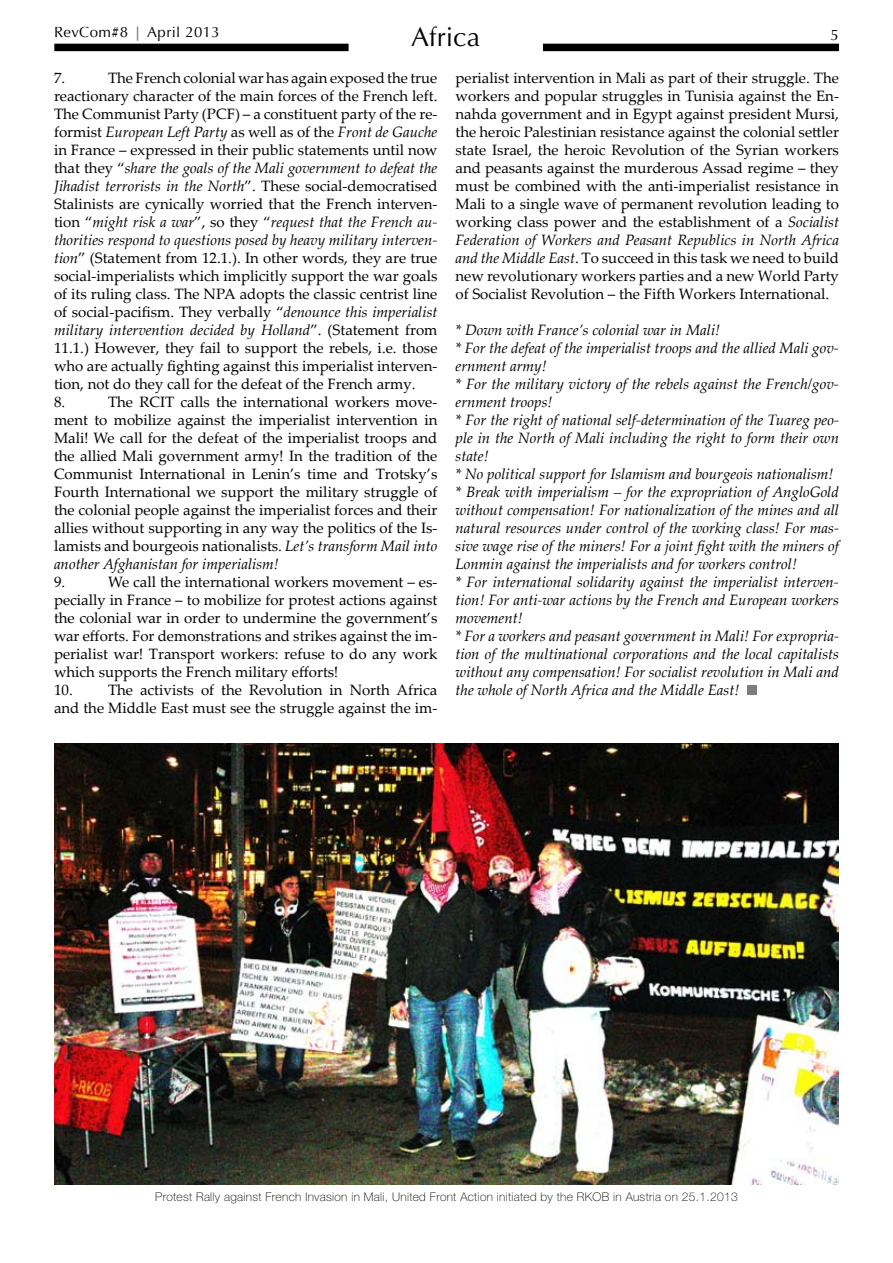
<style>
.page{position:relative;width:893px;height:1263px;background:#fff}
.page>*{position:absolute;margin:0;border:0;box-sizing:border-box;transform-origin:0 0}
.t1{font:27px "Optima LT Std";color:#000}
.t2{font:15px/18px "Palatino Linotype";color:#000;text-align:justify}
.t3{font:italic 15px/18px "Palatino Linotype";color:#000}
.t4{font:15px "Optima LT Std";letter-spacing:.025em;color:#000}
.t5{font:100 12px "Helvetica Neue LT Std";letter-spacing:.025em;color:#000}
.s1{font-weight:700;color:#77787b}
.s2{font-style:italic}
</style>
<div class="page">
<div style="left:54px;top:44px;width:785px;height:7px;background:#000"></div>
<div style="left:349px;top:26px;width:193px;height:39px;background:#fff"></div>
<svg style="left:747px;top:685px;width:9px;height:9px"></svg>
<img style="left:54px;top:743px;width:785px;height:441px">
<h1 class="t1" style="left:411px;top:21px;width:71px">Africa</h1>
<p class="t4" style="left:54px;top:23px;width:167px">RevCom#8 <span class="s1">|</span> April 2013</p>
<p class="t4" style="left:831px;top:26px;width:10px">5</p>
<p class="t2" style="left:54px;top:68px;width:13px">7.</p>
<p class="t2" style="left:455px;top:68px;width:385px">perialist intervention in Mali as part of their struggle. The workers and popular struggles in Tunisia against the En&shy;nahda government and in Egypt against president Mursi, the heroic Palestinian resistance against the colonial settler state Israel, the heroic Revolution of the Syrian workers and peasants against the murderous Assad regime – they must be combined with the anti-imperialist resistance in Mali to a single wave of permanent revolution leading to working class power and the establishment of a <span class="s2">Socialist Federation of Workers and Peasant Republics in North Africa and the Middle East</span>. To succeed in this task we need to build new revolutionary workers parties and a new World Party of Socialist Revolution – the Fifth Workers International.</p>
<p class="t3" style="left:455px;top:320px;width:385px">* Down with France’s colonial war in Mali!<br>* For the defeat of the imperialist troops and the allied Mali gov&shy;ernment army!<br>* For the military victory of the rebels against the French/gov&shy;ernment troops!<br>* For the right of national self-determination of the Tuareg peo&shy;ple in the North of Mali including the right to form their own state!<br>* No political support for Islamism and bourgeois nationalism! * Break with imperialism – for the expropriation of AngloGold without compensation! For nationalization of the mines and all natural resources under control of the working class! For mas&shy;sive wage rise of the miners! For a joint fight with the miners of Lonmin against the imperialists and for workers control!<br>* For international solidarity against the imperialist interven&shy;tion! For anti-war actions by the French and European workers movement!<br>* For a workers and peasant government in Mali! For expropria&shy;tion of the multinational corporations and the local capitalists without any compensation! For socialist revolution in Mali and the whole of North Africa and the Middle East!</p>
<p class="t2" style="left:54px;top:68px;width:385px;text-align:left;text-indent:54px">The French colonial war has again exposed the true reactionary character of the main forces of the French left.<br>The Communist Party (PCF) – a constituent party of the re&shy;formist <span class="s2">European Left Party</span> as well as of the <span class="s2">Front de Gauche </span>in France – expressed in their public statements until now that they “<span class="s2">share the goals of the Mali government to defeat the Jihadist terrorists in the North</span>”. These social-democratised Stalinists are cynically worried that the French interven&shy;tion “<span class="s2">might risk a war</span>”, so they “<span class="s2">request that the French au&shy;thorities respond to questions posed by heavy military interven&shy;tion</span>” (Statement from 12.1.). In other words, they are true social-imperialists which implicitly support the war goals of its ruling class. The NPA adopts the classic centrist line of social-pacifism. They verbally “<span class="s2">denounce this imperialist military intervention decided by Holland</span>”. (Statement from 11.1.) However, they fail to support the rebels, i.e. those who are actually fighting against this imperialist interven&shy;tion, not do they call for the defeat of the French army.<br>8.</p>
<p class="t2" style="left:54px;top:392px;width:385px;text-indent:54px">The RCIT calls the international workers move&shy;ment to mobilize against the imperialist intervention in Mali! We call for the defeat of the imperialist troops and the allied Mali government army! In the tradition of the Communist International in Lenin’s time and Trotsky’s Fourth International we support the military struggle of the colonial people against the imperialist forces and their allies without supporting in any way the politics of the Is&shy;lamists and bourgeois nationalists. <span class="s2">Let’s transform Mail into another Afghanistan for imperialism!</span></p>
<p class="t2" style="left:54px;top:572px;width:13px">9.</p>
<p class="t2" style="left:54px;top:572px;width:385px;text-indent:54px">We call the international workers movement – es&shy;pecially in France – to mobilize for protest actions against the colonial war in order to undermine the government’s war efforts. For demonstrations and strikes against the im&shy;perialist war! Transport workers: refuse to do any work which supports the French military efforts!</p>
<p class="t2" style="left:54px;top:680px;width:385px">10. The activists of the Revolution in North Africa and the Middle East must see the struggle against the im-</p>
<p class="t5" style="left:155px;top:1189px;width:584px">Protest Rally against French Invasion in Mali, United Front Action initiated by the RKOB in Austria on 25.1.2013</p>
</div>
